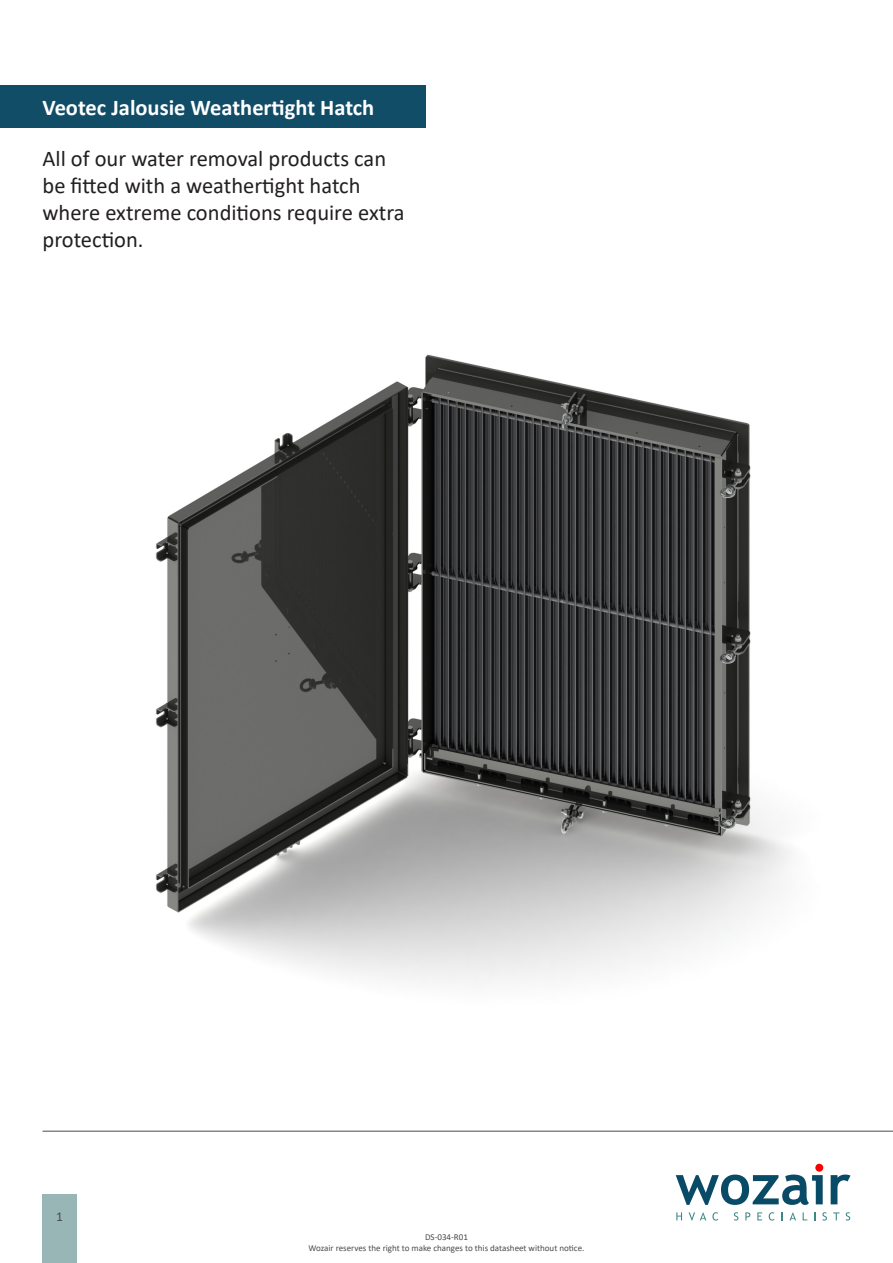
<style>
.page{position:relative;width:893px;height:1263px;background:#fff}
.page>*{position:absolute;margin:0;border:0;box-sizing:border-box;transform-origin:0 0}
.t1{font:22.5px/27px "Calibri";color:#231f20}
.t2{font:700 22.5px "Calibri";color:#fff}
.t3{font:13.5px "Calibri";color:#494c4d}
.t4{font:9px "Calibri";color:#494c4d}
</style>
<div class="page">
<hr style="left:43px;top:1131px;width:850px;height:1px;background:#494c4d">
<svg style="left:676px;top:1164px;width:147px;height:41px"></svg>
<svg style="left:831px;top:1174px;width:19px;height:30px"></svg>
<svg style="left:676px;top:1212px;width:6px;height:8px"></svg>
<svg style="left:689px;top:1212px;width:17px;height:8px"></svg>
<svg style="left:712px;top:1212px;width:6px;height:8px"></svg>
<svg style="left:734px;top:1212px;width:4px;height:8px"></svg>
<svg style="left:745px;top:1212px;width:5px;height:8px"></svg>
<svg style="left:757px;top:1212px;width:5px;height:8px"></svg>
<svg style="left:769px;top:1212px;width:5px;height:8px"></svg>
<svg style="left:789px;top:1212px;width:7px;height:8px"></svg>
<svg style="left:822px;top:1212px;width:5px;height:8px"></svg>
<svg style="left:833px;top:1212px;width:6px;height:8px"></svg>
<svg style="left:846px;top:1212px;width:4px;height:8px"></svg>
<div style="left:0;top:85px;width:425px;height:43px;background:#114d67"></div>
<img style="left:156px;top:354px;width:634px;height:630px">
<div style="left:43px;top:1195px;width:34px;height:68px;background:#99b6b7"></div>
<p class="t2" style="left:43px;top:91px;width:333px">Veotec Jalousie Weathertight Hatch</p>
<p class="t1" style="left:43px;top:144px;width:363px">All of our water removal products can be fitted with a weathertight hatch where extreme conditions require extra protection.</p>
<p class="t3" style="left:56px;top:1207px;width:8px">1</p>
<p class="t4" style="left:425px;top:1230px;width:44px">DS-034-R01</p>
<p class="t4" style="left:309px;top:1241px;width:277px">Wozair reserves the right to make changes to this datasheet without notice.</p>
</div>
